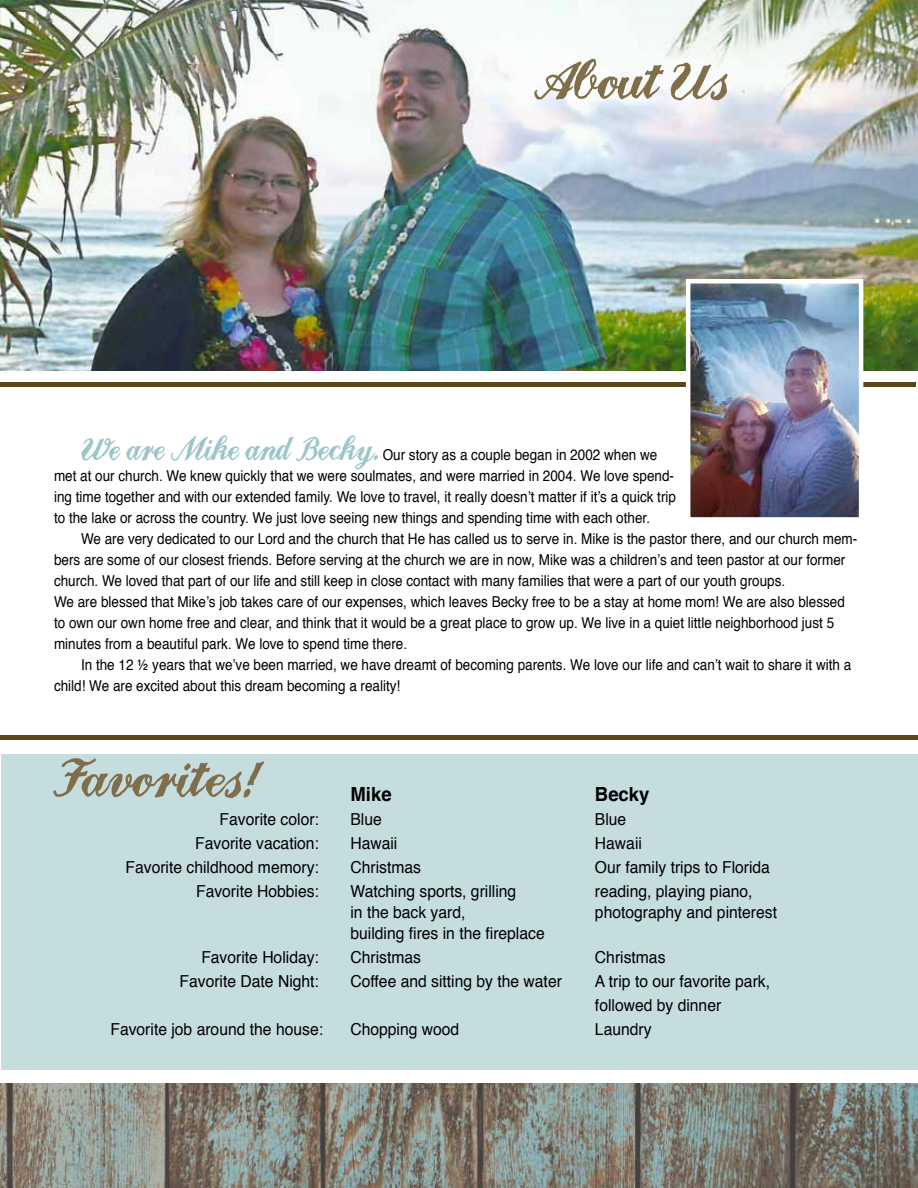
<style>
.page{position:relative;width:918px;height:1188px;background:#fff}
.page>*{position:absolute;margin:0;border:0;box-sizing:border-box;transform-origin:0 0}
.t1{font:58.5px "Landliebe";color:#806d49}
.t2{font:36px "Landliebe";color:#9cc5ca;scale:.9 1}
.t3{font:700 19.5px "Helvetica";color:#000;scale:.95 1}
.t4{font:16.5px/24px "Helvetica";color:#000;scale:.95 1}
.t5{font:15px/21px "Helvetica";color:#000;scale:.9 1}
</style>
<div class="page">
<div style="left:0;top:382px;width:915px;height:5px;background:#5a481c"></div>
<div style="left:1px;top:754px;width:916px;height:316px;background:#c5dddf"></div>
<img style="left:0;top:0;width:918px;height:370px">
<img style="left:0;top:1084px;width:918px;height:104px">
<img style="left:691px;top:284px;width:167px;height:233px">
<div style="left:686px;top:279px;width:177px;height:243px;border:4px solid #fff"></div>
<div style="left:0;top:735px;width:918px;height:5px;background:#5a481c"></div>
<h1 class="t1" style="left:533px;top:56px;width:196px">About Us</h1>
<h2 class="t2" style="left:81px;top:433px;width:333px">We are Mike and Becky.</h2>
<p class="t5" style="left:54px;top:444px;width:693px;text-indent:329px">Our story as a couple began in 2002 when we met at our church. We knew quickly that we were soulmates, and were married in 2004. We love spend&shy;ing time together and with our extended family. We love to travel, it really doesn’t matter if it’s a quick trip to the lake or across the country. We just love seeing new things and spending time with each other.</p>
<p class="t5" style="left:54px;top:528px;width:894px;text-indent:27px">We are very dedicated to our Lord and the church that He has called us to serve in. Mike is the pastor there, and our church mem&shy;bers are some of our closest friends. Before serving at the church we are in now, Mike was a children’s and teen pastor at our former church. We loved that part of our life and still keep in close contact with many families that were a part of our youth groups.<br>We are blessed that Mike’s job takes care of our expenses, which leaves Becky free to be a stay at home mom! We are also blessed to own our own home free and clear, and think that it would be a great place to grow up. We live in a quiet little neighborhood just 5 minutes from a beautiful park. We love to spend time there.</p>
<p class="t5" style="left:54px;top:654px;width:887px;text-indent:27px">In the 12 ½ years that we’ve been married, we have dreamt of becoming parents. We love our life and can’t wait to share it with a child! We are excited about this dream becoming a reality!</p>
<h1 class="t1" style="left:53px;top:753px;width:214px">Favorites!</h1>
<h3 class="t3" style="left:350px;top:779px;width:45px">Mike</h3>
<h3 class="t3" style="left:595px;top:779px;width:59px">Becky</h3>
<p class="t4" style="left:220px;top:808px;width:106px">Favorite color:</p>
<p class="t4" style="left:350px;top:808px;width:35px">Blue</p>
<p class="t4" style="left:595px;top:808px;width:35px">Blue</p>
<p class="t4" style="left:195px;top:832px;width:132px">Favorite vacation:</p>
<p class="t4" style="left:350px;top:832px;width:51px">Hawaii</p>
<p class="t4" style="left:595px;top:832px;width:51px">Hawaii</p>
<p class="t4" style="left:126px;top:856px;width:205px">Favorite childhood memory:</p>
<p class="t4" style="left:350px;top:856px;width:76px">Christmas</p>
<p class="t4" style="left:595px;top:856px;width:186px">Our family trips to Florida</p>
<p class="t4" style="left:196px;top:880px;width:131px">Favorite Hobbies:</p>
<p class="t4" style="left:350px;top:880px;width:176px">Watching sports, grilling</p>
<p class="t4" style="left:595px;top:880px;width:168px">reading, playing piano,</p>
<p class="t4" style="left:350px;top:901px;width:123px">in the back yard,</p>
<p class="t4" style="left:595px;top:901px;width:193px">photography and pinterest</p>
<p class="t4" style="left:350px;top:922px;width:206px">building fires in the fireplace</p>
<p class="t4" style="left:201px;top:946px;width:125px">Favorite Holiday:</p>
<p class="t4" style="left:350px;top:946px;width:76px">Christmas</p>
<p class="t4" style="left:595px;top:946px;width:76px">Christmas</p>
<p class="t4" style="left:180px;top:970px;width:148px">Favorite Date Night:</p>
<p class="t4" style="left:350px;top:970px;width:224px">Coffee and sitting by the water</p>
<p class="t4" style="left:595px;top:970px;width:186px">A trip to our favorite park, followed by dinner</p>
<p class="t4" style="left:110px;top:1018px;width:225px">Favorite job around the house:</p>
<p class="t4" style="left:350px;top:1018px;width:116px">Chopping wood</p>
<p class="t4" style="left:595px;top:1018px;width:61px">Laundry</p>
</div>
